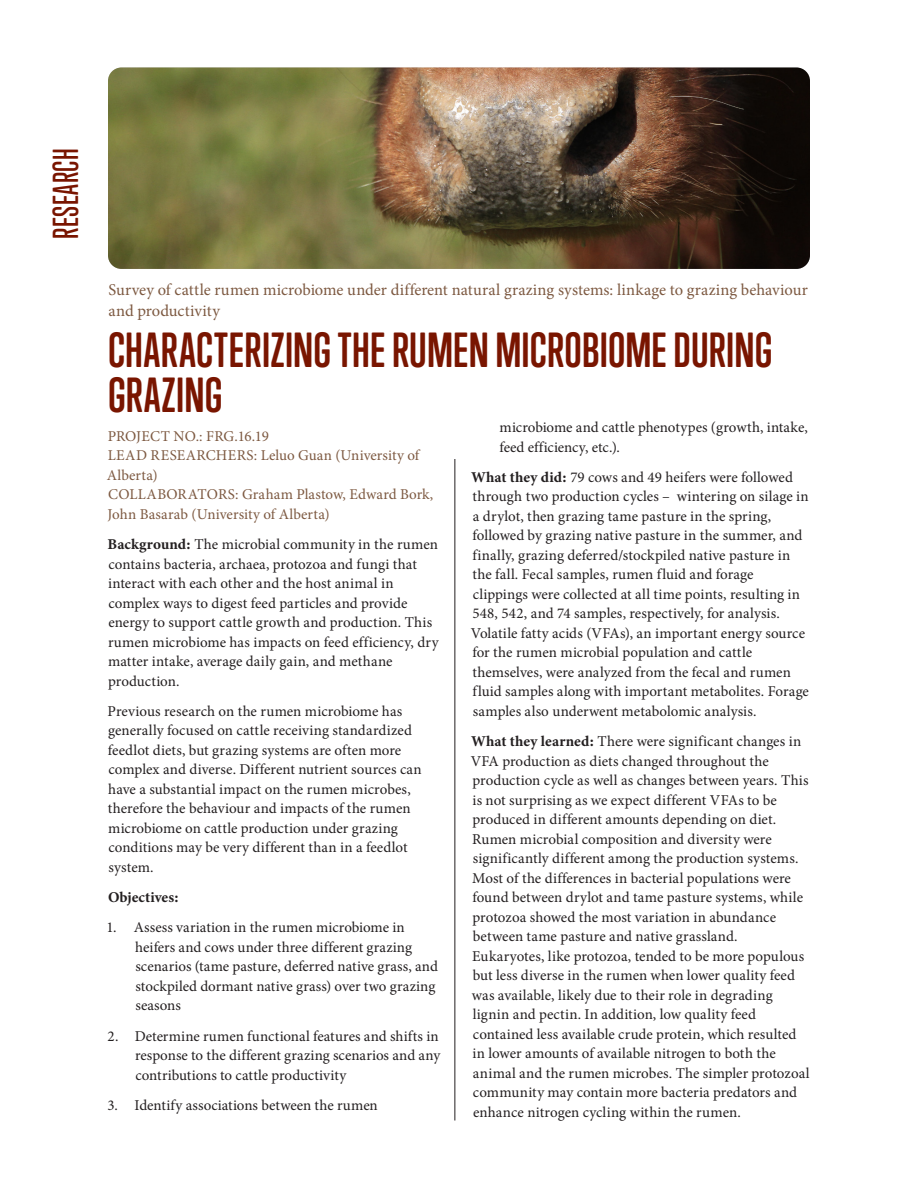
<style>
.page{position:relative;width:918px;height:1188px;background:#fff}
.page>*{position:absolute;margin:0;border:0;box-sizing:border-box;transform-origin:0 0}
.Research_Head{font:700 45px/45px "Trump Soft Pro";letter-spacing:.005em;color:#791500}
.Research{font:500 33px "Trump Soft Pro";letter-spacing:.01em;color:#791500}
.Research_Intro{font:16.5px/21px "Minion Pro";letter-spacing:.005em;color:#7d5941}
.Research_Copy{font:15px/19.5px "Minion Pro";letter-spacing:.005em;color:#231f20}
.Research_Project_No{font:15px/19.5px "Minion Pro";letter-spacing:.01em;color:#7d5941}
.Research_Copy-2{font:15px "Minion Variable Concept";color:#231f20}
.s1{font-family:"Minion Variable Concept"}
</style>
<div class="page">
<img style="left:108px;top:68px;width:702px;height:201px">
<hr style="left:455px;top:459px;width:1px;height:661px;background:#231f20">
<p class="Research" style="left:46px;top:239px;width:92px;rotate:-90deg">RESEARCH</p>
<p class="Research_Intro" style="left:108px;top:279px;width:701px">Survey of cattle rumen microbiome under different natural grazing systems: linkage to grazing behaviour and productivity</p>
<p class="Research_Head" style="left:108px;top:328px;width:666px">CHARACTERIZING THE RUMEN MICROBIOME DURING<br>GRAZING</p>
<p class="Research_Project_No" style="left:107px;top:426px;width:328px">PROJECT NO.: FRG.16.19<br>LEAD RESEARCHERS: Leluo Guan (University of<br>Alberta)<br>COLLABORATORS: Graham Plastow, Edward Bork,<br>John Basarab (University of Alberta)</p>
<p class="Research_Copy" style="left:108px;top:535px;width:333px"><span class="s1">Background:</span> The microbial community in the rumen contains bacteria, archaea, protozoa and fungi that interact with each other and the host animal in complex ways to digest feed particles and provide energy to support cattle growth and production. This rumen microbiome has impacts on feed efficiency, dry matter intake, average daily gain, and methane production.</p>
<p class="Research_Copy" style="left:108px;top:701px;width:316px">Previous research on the rumen microbiome has generally focused on cattle receiving standardized feedlot diets, but grazing systems are often more complex and diverse. Different nutrient sources can have a substantial impact on the rumen microbes, therefore the behaviour and impacts of the rumen microbiome on cattle production under grazing conditions may be very different than in a feedlot system.</p>
<p class="Research_Copy-2" style="left:108px;top:887px;width:72px">Objectives:</p>
<p class="Research_Copy" style="left:135px;top:918px;width:304px;text-indent:-29px">1. Assess variation in the rumen microbiome in heifers and cows under three different grazing scenarios (tame pasture, deferred native grass, and stockpiled dormant native grass) over two grazing seasons</p>
<p class="Research_Copy" style="left:135px;top:1026px;width:307px;text-align:justify;text-indent:-27px">2. Determine rumen functional features and shifts in response to the different grazing scenarios and any contributions to cattle productivity</p>
<p class="Research_Copy" style="left:108px;top:1096px;width:272px">3. Identify associations between the rumen</p>
<p class="Research_Copy" style="left:499px;top:418px;width:310px">microbiome and cattle phenotypes (growth, intake, feed efficiency, etc.).</p>
<p class="Research_Copy" style="left:471px;top:467px;width:340px"><span class="s1">What they did:</span> 79 cows and 49 heifers were followed through two production cycles – wintering on silage in a drylot, then grazing tame pasture in the spring, followed by grazing native pasture in the summer, and finally, grazing deferred/stockpiled native pasture in the fall. Fecal samples, rumen fluid and forage clippings were collected at all time points, resulting in 548, 542, and 74 samples, respectively, for analysis.<br>Volatile fatty acids (VFAs), an important energy source for the rumen microbial population and cattle themselves, were analyzed from the fecal and rumen fluid samples along with important metabolites. Forage samples also underwent metabolomic analysis.</p>
<p class="Research_Copy" style="left:471px;top:732px;width:341px"><span class="s1">What they learned:</span> There were significant changes in VFA production as diets changed throughout the production cycle as well as changes between years. This is not surprising as we expect different VFAs to be produced in different amounts depending on diet.<br>Rumen microbial composition and diversity were significantly different among the production systems.<br>Most of the differences in bacterial populations were found between drylot and tame pasture systems, while protozoa showed the most variation in abundance between tame pasture and native grassland.<br>Eukaryotes, like protozoa, tended to be more populous but less diverse in the rumen when lower quality feed was available, likely due to their role in degrading lignin and pectin. In addition, low quality feed contained less available crude protein, which resulted in lower amounts of available nitrogen to both the animal and the rumen microbes. The simpler protozoal community may contain more bacteria predators and enhance nitrogen cycling within the rumen.</p>
</div>
